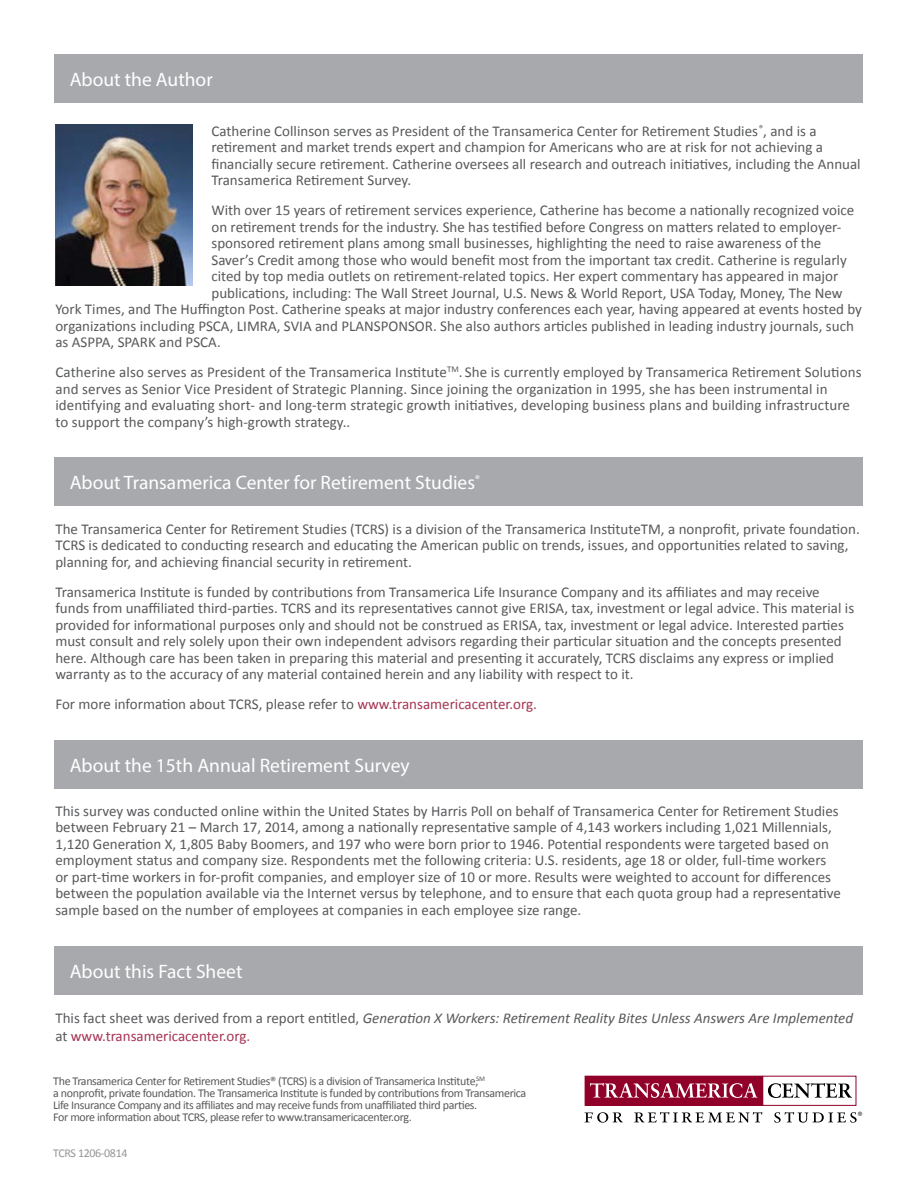
<style>
.page{position:relative;width:918px;height:1188px;background:#fff}
.page>*{position:absolute;margin:0;border:0;box-sizing:border-box;transform-origin:0 0}
.t1{font:19.5px "Myriad Pro";color:#fff}
.t2{font:15px/16.5px "Calibri";color:#58595b}
.t3{font:italic 15px/18px "Calibri";color:#58595b}
.t4{font:12px/12px "Calibri";letter-spacing:-.03em;color:#58595b}
.t5{font:12px "Calibri";letter-spacing:-.03em;color:#939598}
.t6{font:9.15px "Myriad";color:#000}
.s1{color:#a63353}
.s2{font-style:normal}
.s3{font-style:normal;color:#a63353}
</style>
<div class="page">
<div style="left:762px;top:1076px;width:94px;height:30px;border:1px solid #900028"></div>
<div style="left:585px;top:1076px;width:177px;height:29px;background:#900028"></div>
<div style="left:585px;top:1076px;width:178px;height:30px;border:1px solid #900028"></div>
<svg style="left:590px;top:1083px;width:168px;height:15px"></svg>
<svg style="left:768px;top:1083px;width:84px;height:15px"></svg>
<svg style="left:585px;top:1112px;width:38px;height:11px"></svg>
<svg style="left:634px;top:1112px;width:128px;height:11px"></svg>
<svg style="left:774px;top:1112px;width:83px;height:11px"></svg>
<img style="left:55px;top:124px;width:138px;height:162px">
<div style="left:55px;top:54px;width:808px;height:49px;background:#a7a9ac"></div>
<div style="left:55px;top:457px;width:808px;height:49px;background:#a7a9ac"></div>
<div style="left:55px;top:740px;width:808px;height:49px;background:#a7a9ac"></div>
<div style="left:55px;top:946px;width:808px;height:49px;background:#a7a9ac"></div>
<h1 class="t1" style="left:70px;top:67px;width:144px">About the Author</h1>
<p class="t2" style="left:211px;top:123px;width:651px">Catherine Collinson serves as President of the Transamerica Center for Retirement Studies<sup>®</sup>, and is a retirement and market trends expert and champion for Americans who are at risk for not achieving a financially secure retirement. Catherine oversees all research and outreach initiatives, including the Annual Transamerica Retirement Survey.</p>
<p class="t2" style="left:211px;top:202px;width:644px">With over 15 years of retirement services experience, Catherine has become a nationally recognized voice</p>
<p class="t2" style="left:211px;top:219px;width:632px">on retirement trends for the industry. She has testified before Congress on matters related to employer-</p>
<p class="t2" style="left:211px;top:235px;width:611px">sponsored retirement plans among small businesses, highlighting the need to raise awareness of the</p>
<p class="t2" style="left:211px;top:252px;width:637px">Saver’s Credit among those who would benefit most from the important tax credit. Catherine is regularly</p>
<p class="t2" style="left:211px;top:268px;width:628px">cited by top media outlets on retirement-related topics. Her expert commentary has appeared in major</p>
<p class="t2" style="left:211px;top:285px;width:633px">publications, including: The Wall Street Journal, U.S. News &amp; World Report, USA Today, Money, The New</p>
<p class="t2" style="left:55px;top:301px;width:808px">York Times, and The Huffington Post. Catherine speaks at major industry conferences each year, having appeared at events hosted by</p>
<p class="t2" style="left:55px;top:318px;width:800px">organizations including PSCA, LIMRA, SVIA and PLANSPONSOR. She also authors articles published in leading industry journals, such</p>
<p class="t2" style="left:55px;top:334px;width:167px">as ASPPA, SPARK and PSCA.</p>
<p class="t2" style="left:55px;top:364px;width:808px">Catherine also serves as President of the Transamerica Institute<sup>TM</sup>. She is currently employed by Transamerica Retirement Solutions and serves as Senior Vice President of Strategic Planning. Since joining the organization in 1995, she has been instrumental in identifying and evaluating short- and long-term strategic growth initiatives, developing business plans and building infrastructure to support the company’s high-growth strategy..</p>
<h1 class="t1" style="left:70px;top:471px;width:412px">About Transamerica Center for Retirement Studies<sup>®</sup></h1>
<p class="t2" style="left:55px;top:520px;width:806px">The Transamerica Center for Retirement Studies (TCRS) is a division of the Transamerica InstituteTM, a nonprofit, private foundation.<br>TCRS is dedicated to conducting research and educating the American public on trends, issues, and opportunities related to saving, planning for, and achieving financial security in retirement.</p>
<p class="t2" style="left:55px;top:583px;width:800px">Transamerica Institute is funded by contributions from Transamerica Life Insurance Company and its affiliates and may receive funds from unaffiliated third-parties. TCRS and its representatives cannot give ERISA, tax, investment or legal advice. This material is provided for informational purposes only and should not be construed as ERISA, tax, investment or legal advice. Interested parties must consult and rely solely upon their own independent advisors regarding their particular situation and the concepts presented here. Although care has been taken in preparing this material and presenting it accurately, TCRS disclaims any express or implied warranty as to the accuracy of any material contained herein and any liability with respect to it.</p>
<p class="t2" style="left:55px;top:696px;width:483px">For more information about TCRS, please refer to <span class="s1">www.transamericacenter.org.</span></p>
<h1 class="t1" style="left:70px;top:754px;width:342px">About the 15th Annual Retirement Survey</h1>
<p class="t2" style="left:55px;top:803px;width:787px">This survey was conducted online within the United States by Harris Poll on behalf of Transamerica Center for Retirement Studies between February 21 – March 17, 2014, among a nationally representative sample of 4,143 workers including 1,021 Millennials, 1,120 Generation X, 1,805 Baby Boomers, and 197 who were born prior to 1946. Potential respondents were targeted based on employment status and company size. Respondents met the following criteria: U.S. residents, age 18 or older, full-time workers or part-time workers in for-profit companies, and employer size of 10 or more. Results were weighted to account for differences between the population available via the Internet versus by telephone, and to ensure that each quota group had a representative sample based on the number of employees at companies in each employee size range.</p>
<h1 class="t1" style="left:70px;top:960px;width:174px">About this Fact Sheet</h1>
<p class="t3" style="left:55px;top:1008px;width:799px"><span class="s2">This fact sheet was derived from a report entitled,</span> Generation X Workers: Retirement Reality Bites Unless Answers Are Implemented <span class="s2">at</span> <span class="s3">www.transamericacenter.org.</span></p>
<p class="t4" style="left:53px;top:1075px;width:475px">The Transamerica Center for Retirement Studies® (TCRS) is a division of Transamerica Institute,<sup>SM<br></sup>a nonprofit, private foundation. The Transamerica Institute is funded by contributions from Transamerica Life Insurance Company and its affiliates and may receive funds from unaffiliated third parties.<br>For more information about TCRS, please refer to www.transamericacenter.org.</p>
<p class="t5" style="left:53px;top:1145px;width:76px">TCRS 1206-0814</p>
<p class="t6" style="left:858px;top:1111px;width:6px">®</p>
</div>
